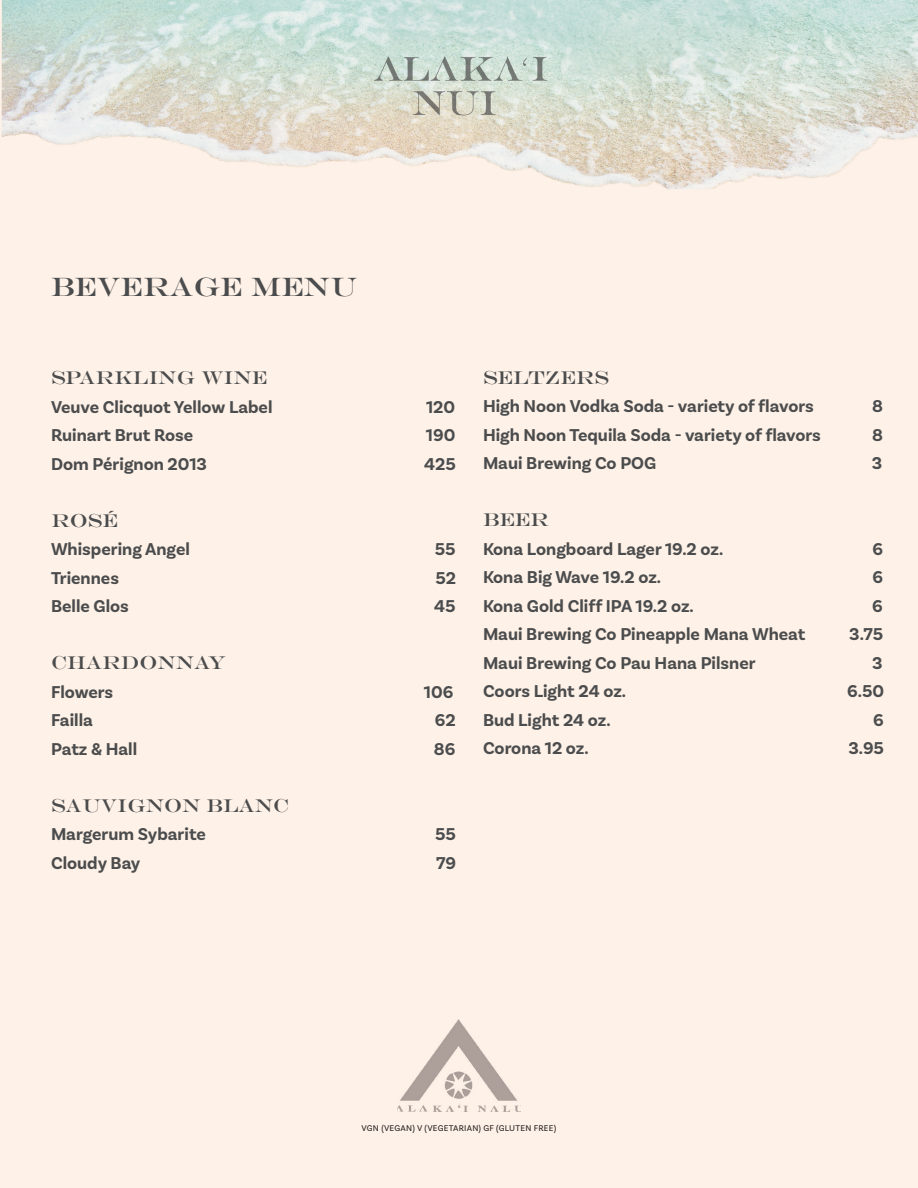
<style>
.page{position:relative;width:918px;height:1188px;background:#fef1e7}
.page>*{position:absolute;margin:0;border:0;box-sizing:border-box;transform-origin:0 0}
.t1{font:27px "Engravers";color:#4b4c4d}
.t2{font:18.75px "Engravers";color:#4b4c4d}
.t3{font:700 18px "Basic Sans";color:#4b4c4d}
.t4{font:8.7px "Basic Sans";letter-spacing:.025em;color:#231f20}
</style>
<div class="page">
<img style="left:398px;top:1020px;width:122px;height:92px">
<img style="left:2px;top:0;width:377px;height:167px">
<img style="left:379px;top:0;width:377px;height:75px">
<img style="left:756px;top:0;width:162px;height:179px">
<img style="left:541px;top:75px;width:216px;height:114px">
<img style="left:379px;top:138px;width:162px;height:35px">
<img style="left:353px;top:43px;width:207px;height:95px">
<h1 class="t1" style="left:51px;top:270px;width:308px">BEVERAGE MENU</h1>
<p class="t2" style="left:51px;top:367px;width:218px">SPARKLING WINE</p>
<p class="t3" style="left:51px;top:396px;width:223px">Veuve Clicquot Yellow Label</p>
<p class="t3" style="left:426px;top:396px;width:31px">120</p>
<p class="t3" style="left:51px;top:424px;width:144px">Ruinart Brut Rose</p>
<p class="t3" style="left:426px;top:424px;width:31px">190</p>
<p class="t3" style="left:51px;top:453px;width:158px">Dom Pérignon 2013</p>
<p class="t3" style="left:424px;top:453px;width:33px">425</p>
<p class="t2" style="left:51px;top:509px;width:68px">ROSÉ</p>
<p class="t3" style="left:51px;top:538px;width:140px">Whispering Angel</p>
<p class="t3" style="left:435px;top:538px;width:22px">55</p>
<p class="t3" style="left:51px;top:567px;width:70px">Triennes</p>
<p class="t3" style="left:435px;top:567px;width:22px">52</p>
<p class="t3" style="left:51px;top:595px;width:79px">Belle Glos</p>
<p class="t3" style="left:434px;top:595px;width:23px">45</p>
<p class="t2" style="left:51px;top:652px;width:177px">CHARDONNAY</p>
<p class="t3" style="left:51px;top:681px;width:64px">Flowers</p>
<p class="t3" style="left:424px;top:681px;width:31px">106</p>
<p class="t3" style="left:51px;top:709px;width:43px">Failla</p>
<p class="t3" style="left:435px;top:709px;width:22px">62</p>
<p class="t3" style="left:51px;top:738px;width:88px">Patz &amp; Hall</p>
<p class="t3" style="left:434px;top:738px;width:23px">86</p>
<p class="t2" style="left:51px;top:794px;width:240px">SAUVIGNON BLANC</p>
<p class="t3" style="left:51px;top:823px;width:156px">Margerum Sybarite</p>
<p class="t3" style="left:435px;top:823px;width:22px">55</p>
<p class="t3" style="left:51px;top:852px;width:91px">Cloudy Bay</p>
<p class="t3" style="left:436px;top:852px;width:22px">79</p>
<p class="t2" style="left:483px;top:366px;width:128px">SELTZERS</p>
<p class="t3" style="left:483px;top:396px;width:332px">High Noon Vodka Soda - variety of flavors</p>
<p class="t3" style="left:872px;top:396px;width:12px">8</p>
<p class="t3" style="left:483px;top:424px;width:339px">High Noon Tequila Soda - variety of flavors</p>
<p class="t3" style="left:872px;top:424px;width:12px">8</p>
<p class="t3" style="left:483px;top:453px;width:175px">Maui Brewing Co POG</p>
<p class="t3" style="left:872px;top:453px;width:12px">3</p>
<p class="t2" style="left:483px;top:509px;width:68px">BEER</p>
<p class="t3" style="left:483px;top:538px;width:242px">Kona Longboard Lager 19.2 oz.</p>
<p class="t3" style="left:872px;top:538px;width:12px">6</p>
<p class="t3" style="left:483px;top:567px;width:180px">Kona Big Wave 19.2 oz.</p>
<p class="t3" style="left:872px;top:567px;width:12px">6</p>
<p class="t3" style="left:483px;top:595px;width:212px">Kona Gold Cliff IPA 19.2 oz.</p>
<p class="t3" style="left:872px;top:595px;width:12px">6</p>
<p class="t3" style="left:483px;top:624px;width:324px">Maui Brewing Co Pineapple Mana Wheat</p>
<p class="t3" style="left:849px;top:624px;width:35px">3.75</p>
<p class="t3" style="left:483px;top:652px;width:274px">Maui Brewing Co Pau Hana Pilsner</p>
<p class="t3" style="left:872px;top:652px;width:12px">3</p>
<p class="t3" style="left:483px;top:681px;width:145px">Coors Light 24 oz.</p>
<p class="t3" style="left:847px;top:681px;width:38px">6.50</p>
<p class="t3" style="left:483px;top:709px;width:129px">Bud Light 24 oz.</p>
<p class="t3" style="left:873px;top:709px;width:12px">6</p>
<p class="t3" style="left:483px;top:737px;width:107px">Corona 12 oz.</p>
<p class="t3" style="left:848px;top:737px;width:37px">3.95</p>
<p class="t4" style="left:362px;top:1123px;width:196px">VGN (VEGAN) V (VEGETARIAN) GF (GLUTEN FREE)</p>
</div>
